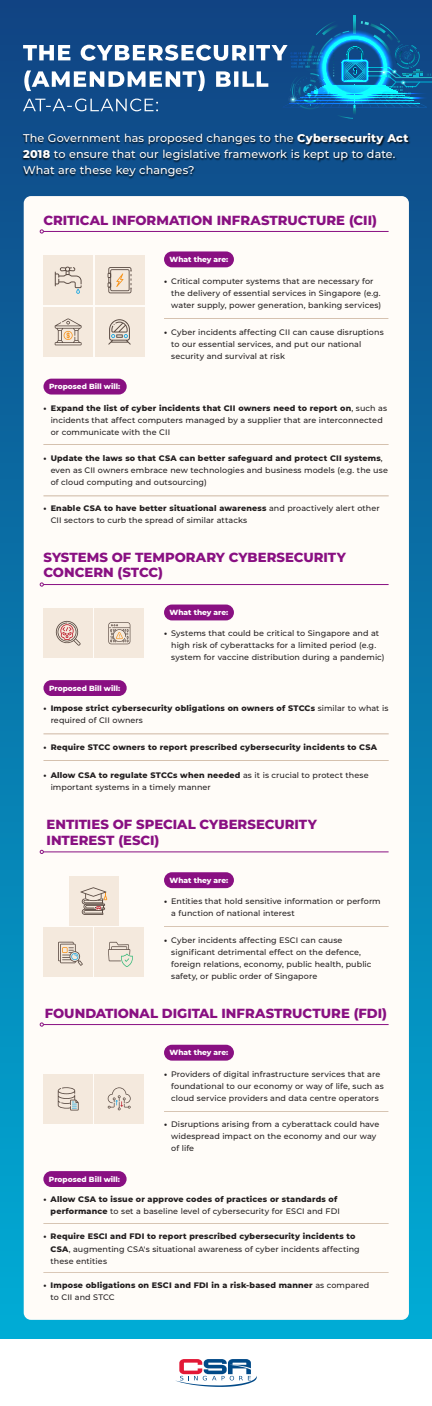
<style>
.page{position:relative;width:432px;height:1406px;background:#fff}
.page>*{position:absolute;margin:0;border:0;box-sizing:border-box;transform-origin:0 0}
.t1{font:800 13.2px/16.2px "Montserrat";color:#891082}
.t2{font:500 11.2px/16px "Montserrat";letter-spacing:.005em;color:#fff}
.t3{font:500 8px/12px "Montserrat";letter-spacing:.01em;color:#231f20}
.t4{font:800 8px/12px "Montserrat";letter-spacing:.025em;color:#231f20}
.t5{font:800 7.48px "Montserrat";letter-spacing:-.005em;color:#fff}
.s1{font-weight:800}
.s2{font-weight:500}
</style>
<div class="page">
<div style="left:0;top:0;width:432px;height:1363px;background:linear-gradient(to bottom,#114383,#00aed7)"></div>
<svg style="left:23px;top:15px;width:409px;height:106px"></svg>
<img style="left:21px;top:131px;width:394px;height:49px">
<div style="left:24px;top:196px;width:385px;height:1124px;background:#fffcf8;border-radius:7px"></div>
<div style="left:43px;top:608px;width:50px;height:50px;background:#f4e9dd"></div>
<div style="left:95px;top:608px;width:49px;height:50px;background:#f4e9dd"></div>
<svg style="left:55px;top:620px;width:26px;height:26px"></svg>
<svg style="left:108px;top:622px;width:22px;height:22px"></svg>
<div style="left:0;top:1340px;width:432px;height:66px;background:#fff"></div>
<svg style="left:175px;top:1359px;width:82px;height:28px"></svg>
<div style="left:43px;top:307px;width:50px;height:50px;background:#f4e9dd"></div>
<div style="left:95px;top:307px;width:49px;height:50px;background:#f4e9dd"></div>
<div style="left:43px;top:256px;width:50px;height:49px;background:#f4e9dd"></div>
<div style="left:95px;top:256px;width:49px;height:49px;background:#f4e9dd"></div>
<svg style="left:55px;top:266px;width:27px;height:28px"></svg>
<svg style="left:108px;top:267px;width:24px;height:26px"></svg>
<svg style="left:108px;top:319px;width:23px;height:26px"></svg>
<svg style="left:55px;top:318px;width:27px;height:27px"></svg>
<div style="left:69px;top:876px;width:50px;height:50px;background:#f4e9dd"></div>
<div style="left:94px;top:927px;width:50px;height:50px;background:#f4e9dd"></div>
<svg style="left:108px;top:942px;width:25px;height:25px"></svg>
<div style="left:43px;top:927px;width:50px;height:50px;background:#f4e9dd"></div>
<svg style="left:58px;top:942px;width:25px;height:24px"></svg>
<svg style="left:80px;top:887px;width:27px;height:28px"></svg>
<div style="left:43px;top:1074px;width:50px;height:50px;background:#f4e9dd"></div>
<div style="left:94px;top:1074px;width:50px;height:50px;background:#f4e9dd"></div>
<svg style="left:108px;top:1087px;width:23px;height:23px"></svg>
<svg style="left:58px;top:1087px;width:21px;height:23px"></svg>
<hr style="left:164px;top:318px;width:224px;height:1px;background:#cebaa7">
<div style="left:164px;top:251px;width:70px;height:16px;background:#891082;border-radius:8px"></div>
<div style="left:43px;top:379px;width:84px;height:16px;background:#891082;border-radius:8px"></div>
<div style="left:164px;top:605px;width:70px;height:15px;background:#891082;border-radius:8px"></div>
<div style="left:43px;top:680px;width:84px;height:16px;background:#891082;border-radius:8px"></div>
<div style="left:43px;top:1171px;width:84px;height:16px;background:#891082;border-radius:8px"></div>
<hr style="left:43px;top:1223px;width:346px;height:1px;background:#cebaa7">
<hr style="left:43px;top:760px;width:346px;height:1px;background:#cebaa7">
<hr style="left:43px;top:734px;width:346px;height:1px;background:#cebaa7">
<hr style="left:43px;top:444px;width:346px;height:1px;background:#cebaa7">
<hr style="left:43px;top:496px;width:346px;height:1px;background:#cebaa7">
<hr style="left:43px;top:1272px;width:346px;height:1px;background:#cebaa7">
<div style="left:164px;top:872px;width:70px;height:16px;background:#891082;border-radius:8px"></div>
<hr style="left:164px;top:926px;width:225px;height:1px;background:#cebaa7">
<div style="left:164px;top:1045px;width:70px;height:16px;background:#891082;border-radius:8px"></div>
<hr style="left:164px;top:1111px;width:224px;height:1px;background:#cebaa7">
<hr style="left:43px;top:231px;width:346px;height:1px;background:#891082">
<hr style="left:43px;top:584px;width:346px;height:1px;background:#891082">
<svg style="left:40px;top:850px;width:4px;height:4px"></svg>
<hr style="left:43px;top:852px;width:346px;height:1px;background:#891082">
<hr style="left:43px;top:1024px;width:346px;height:1px;background:#891082">
<h2 class="t2" style="left:23px;top:129px;width:387px">The Government has proposed changes to the <span class="s1">Cybersecurity Act<br>2018</span> to ensure that our legislative framework is kept up to date.<br>What are these key changes?</h2>
<h1 class="t1" style="left:43px;top:212px;width:335px">CRITICAL INFORMATION INFRASTRUCTURE (CII)</h1>
<p class="t5" style="left:170px;top:254px;width:60px">What they are:</p>
<p class="t5" style="left:49px;top:381px;width:73px">Proposed Bill will:</p>
<p class="t3" style="left:171px;top:275px;width:211px;text-indent:-7px"><span class="s1">•</span> Critical computer systems that are necessary for the delivery of essential services in Singapore (e.g. water supply, power generation, banking services)</p>
<p class="t3" style="left:171px;top:325px;width:214px;text-indent:-7px"><span class="s1">•</span> Cyber incidents affecting CII can cause disruptions to our essential services, and put our national security and survival at risk</p>
<p class="t3" style="left:51px;top:402px;width:338px;text-indent:-7px"><span class="s1">• Expand the list of cyber incidents that CII owners need to report on</span>, such as incidents that affect computers managed by a supplier that are interconnected or communicate with the CII</p>
<p class="t3" style="left:51px;top:451px;width:339px;text-indent:-7px"><span class="s1">• Update the laws so that CSA can better safeguard and protect CII systems</span>, even as CII owners embrace new technologies and business models (e.g. the use of cloud computing and outsourcing)</p>
<p class="t3" style="left:51px;top:502px;width:330px;text-indent:-7px"><span class="s1">• Enable CSA to have better situational awareness</span> and proactively alert other<br>CII sectors to curb the spread of similar attacks</p>
<h1 class="t1" style="left:43px;top:549px;width:304px;line-height:15.4px">SYSTEMS OF TEMPORARY CYBERSECURITY<br>CONCERN (STCC)</h1>
<p class="t5" style="left:170px;top:607px;width:60px">What they are:</p>
<p class="t5" style="left:49px;top:682px;width:73px">Proposed Bill will:</p>
<p class="t3" style="left:171px;top:627px;width:215px;text-indent:-7px"><span class="s1">•</span> Systems that could be critical to Singapore and at high risk of cyberattacks for a limited period (e.g. system for vaccine distribution during a pandemic)</p>
<p class="t4" style="left:51px;top:702px;width:339px;text-indent:-7px">• Impose strict cybersecurity obligations on owners of STCCs <span class="s2">similar to what is required of CII owners</span></p>
<p class="t4" style="left:43px;top:740px;width:335px">• Require STCC owners to report prescribed cybersecurity incidents to CSA</p>
<p class="t3" style="left:51px;top:769px;width:319px;text-indent:-7px"><span class="s1">• Allow CSA to regulate STCCs when needed</span> as it is crucial to protect these important systems in a timely manner</p>
<h1 class="t1" style="left:47px;top:816px;width:272px">ENTITIES OF SPECIAL CYBERSECURITY<br>INTEREST (ESCI)</h1>
<p class="t5" style="left:170px;top:875px;width:60px">What they are:</p>
<p class="t3" style="left:171px;top:895px;width:211px;text-indent:-7px"><span class="s1">•</span> Entities that hold sensitive information or perform a function of national interest</p>
<p class="t3" style="left:171px;top:934px;width:202px;text-indent:-7px"><span class="s1">•</span> Cyber incidents affecting ESCI can cause significant detrimental effect on the defence, foreign relations, economy, public health, public safety, or public order of Singapore</p>
<h1 class="t1" style="left:45px;top:1005px;width:344px">FOUNDATIONAL DIGITAL INFRASTRUCTURE (FDI)</h1>
<p class="t5" style="left:170px;top:1047px;width:60px">What they are:</p>
<p class="t5" style="left:49px;top:1173px;width:73px">Proposed Bill will:</p>
<p class="t3" style="left:171px;top:1068px;width:214px;text-indent:-7px"><span class="s1">•</span> Providers of digital infrastructure services that are foundational to our economy or way of life, such as cloud service providers and data centre operators</p>
<p class="t3" style="left:171px;top:1118px;width:210px;text-indent:-7px"><span class="s1">•</span> Disruptions arising from a cyberattack could have widespread impact on the economy and our way of life</p>
<p class="t4" style="left:51px;top:1193px;width:291px;text-indent:-7px">• Allow CSA to issue or approve codes of practices or standards of performance <span class="s2">to set a baseline level of cybersecurity for ESCI and FDI</span></p>
<p class="t4" style="left:51px;top:1229px;width:311px;line-height:12.8px;text-indent:-7px">• Require ESCI and FDI to report prescribed cybersecurity incidents to<br>CSA<span class="s2">, augmenting CSA's situational awareness of cyber incidents affecting</span></p>
<p class="t3" style="left:51px;top:1255px;width:58px">these entities</p>
<p class="t4" style="left:51px;top:1278px;width:320px;text-indent:-7px">• Impose obligations on ESCI and FDI in a risk-based manner <span class="s2">as compared to CII and STCC</span></p>
</div>
